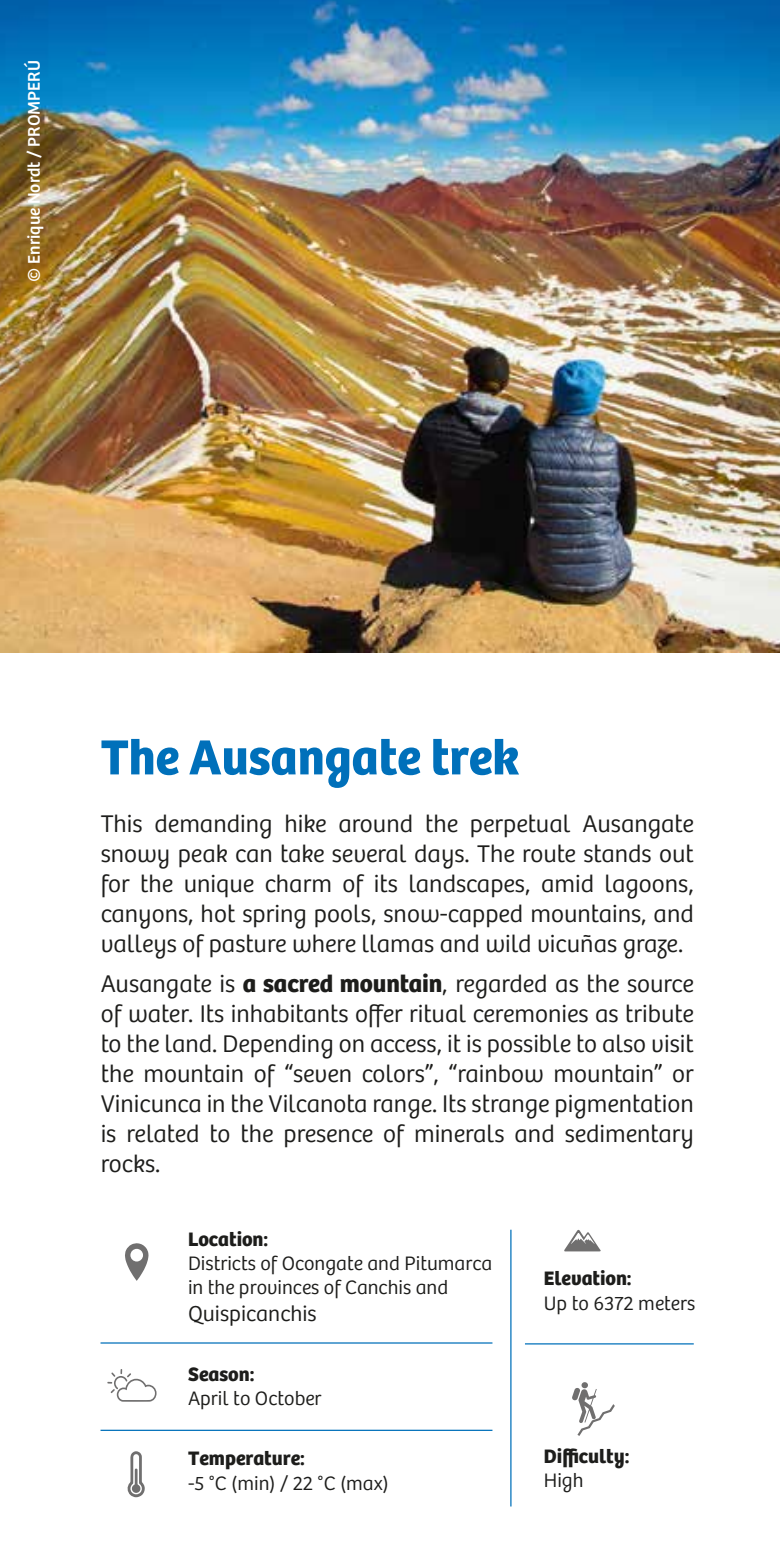
<style>
.page{position:relative;width:780px;height:1560px;background:#fff}
.page>*{position:absolute;margin:0;border:0;box-sizing:border-box;transform-origin:0 0}
.t1{font:700 51px "Bree Peru";color:#0070ba}
.t2{font:300 25px/30px "Bree Peru";color:#1d1d1b;text-align:justify}
.t3{font:300 22.5px "Bree Peru";color:#1d1d1b}
.t4{font:300 20.25px/24.2px "Bree Peru";color:#1d1d1b}
.t5{font:700 20.25px "Bree Peru";color:#1d1d1b}
.t6{font:17.5px "Bree Peru";color:#fff}
.s1{font-weight:700}
</style>
<div class="page">
<hr style="left:100px;top:1342px;width:392px;height:1px;background:#0070ba">
<hr style="left:525px;top:1342px;width:168px;height:2px;background:#0070ba">
<hr style="left:100px;top:1429px;width:392px;height:1px;background:#0070ba">
<hr style="left:510px;top:1229px;width:1px;height:277px;background:#0070ba">
<img style="left:0;top:0;width:780px;height:652px">
<svg style="left:125px;top:1243px;width:23px;height:37px"></svg>
<svg style="left:107px;top:1369px;width:49px;height:32px"></svg>
<svg style="left:127px;top:1451px;width:18px;height:45px"></svg>
<svg style="left:564px;top:1229px;width:37px;height:22px"></svg>
<svg style="left:581px;top:1381px;width:7px;height:7px"></svg>
<svg style="left:572px;top:1387px;width:42px;height:48px"></svg>
<p class="t6" style="left:24px;top:282px;width:223px;rotate:-90deg">© Enrique Nordt / PROMPERÚ</p>
<h1 class="t1" style="left:101px;top:726px;width:419px">The Ausangate trek</h1>
<p class="t2" style="left:101px;top:809px;width:594px">This demanding hike around the perpetual Ausangate snowy peak can take several days. The route stands out for the unique charm of its landscapes, amid lagoons, canyons, hot spring pools, snow-capped mountains, and valleys of pasture where llamas and wild vicuñas graze.</p>
<p class="t2" style="left:101px;top:969px;width:594px">Ausangate is <span class="s1">a sacred mountain</span>, regarded as the source of water. Its inhabitants offer ritual ceremonies as tribute to the land. Depending on access, it is possible to also visit the mountain of “seven colors”, “rainbow mountain” or Vinicunca in the Vilcanota range. Its strange pigmentation is related to the presence of minerals and sedimentary rocks.</p>
<p class="t5" style="left:188px;top:1226px;width:82px">Location:</p>
<p class="t4" style="left:188px;top:1251px;width:306px">Districts of Ocongate and Pitumarca in the provinces of Canchis and</p>
<p class="t3" style="left:188px;top:1300px;width:130px">Quispicanchis</p>
<p class="t5" style="left:188px;top:1361px;width:68px">Season:</p>
<p class="t4" style="left:188px;top:1386px;width:135px">April to October</p>
<p class="t5" style="left:188px;top:1445px;width:118px">Temperature:</p>
<p class="t4" style="left:188px;top:1471px;width:202px">-5 °C (min) / 22 °C (max)</p>
<p class="t5" style="left:544px;top:1266px;width:89px">Elevation:</p>
<p class="t4" style="left:544px;top:1291px;width:153px">Up to 6372 meters</p>
<p class="t5" style="left:544px;top:1443px;width:87px">Difficulty:</p>
<p class="t4" style="left:544px;top:1468px;width:41px">High</p>
</div>
